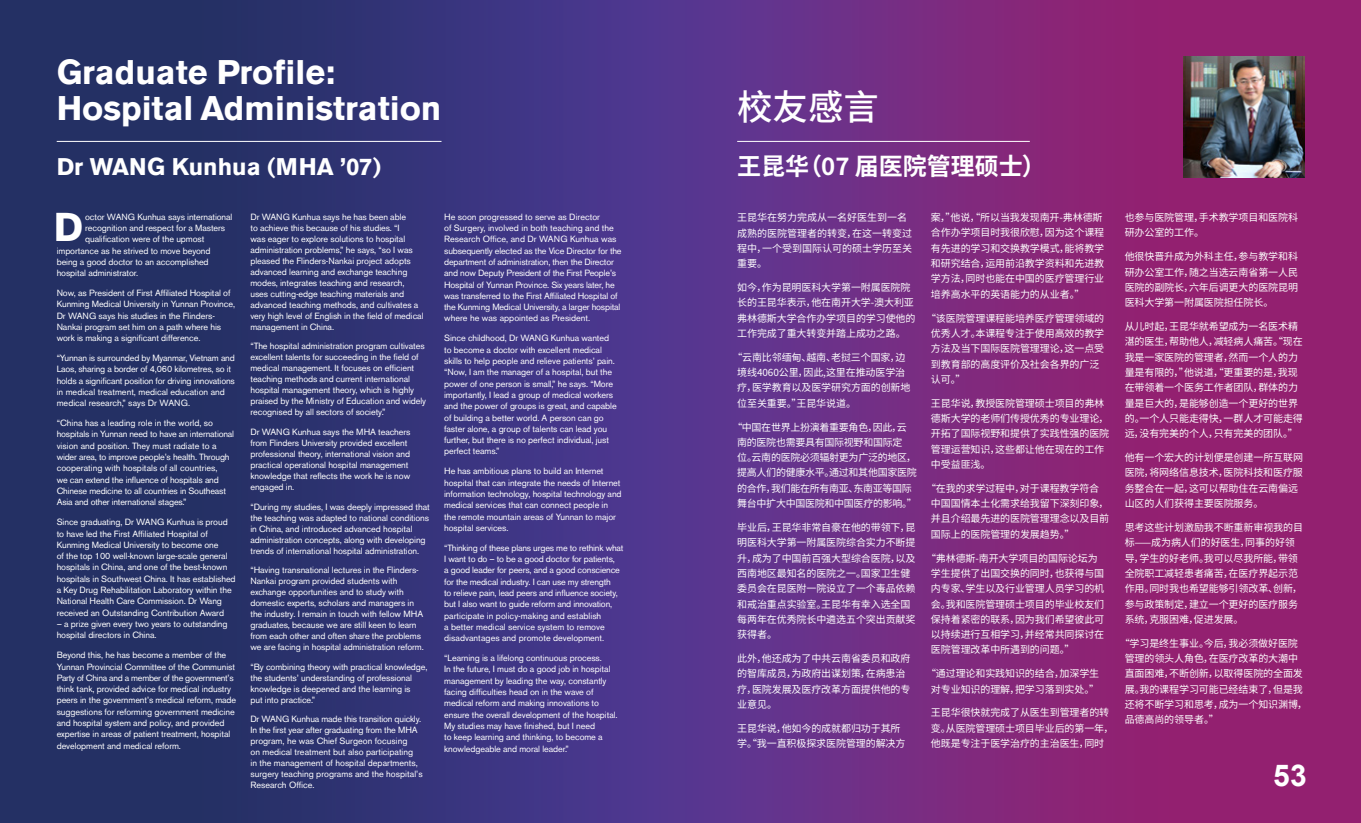
<style>
.page{position:relative;width:1361px;height:823px;background:#fff}
.page>*{position:absolute;margin:0;border:0;box-sizing:border-box;transform-origin:0 0}
.t1{font:700 40px "Akzidenz Grotesk BE";color:#fff}
.t2{font:500 35.4px "Source Han Sans CN";color:#fff}
.t3{font:700 34px/36px "Akzidenz Grotesk BE";color:#fff}
.t4{font:700 30px "Arial";color:#fff}
.t5{font:700 24px "Akzidenz Grotesk BE";color:#fff}
.t6{font:700 24px "Source Han Sans CN";color:#fff}
.t7{font:10px/15.3px "Source Han Sans CN";letter-spacing:-.01em;color:#fff}
.t8{font:10px/15.3px "Source Han Sans CN";letter-spacing:-.03em;color:#fff}
.t9{font:9px/11.3px "Akzidenz Grotesk BE";letter-spacing:-.01em;color:#fff}
</style>
<div class="page">
<img style="left:0;top:0;width:1361px;height:822px">
<hr style="left:57px;top:141px;width:384px;height:1px;background:#fff">
<img style="left:1183px;top:57px;width:121px;height:121px">
<hr style="left:737px;top:141px;width:293px;height:1px;background:#fff">
<h3 class="t3" style="left:57px;top:54px;width:386px">Graduate Profile:<br>Hospital Administration</h3>
<h3 class="t5" style="left:57px;top:153px;width:326px">Dr WANG Kunhua (MHA ’07)</h3>
<p class="t9" style="left:85px;top:211px;width:149px">octor WANG Kunhua says international</p>
<p class="t9" style="left:85px;top:222px;width:142px">recognition and respect for a Masters</p>
<p class="t9" style="left:85px;top:233px;width:121px">qualification were of the upmost</p>
<p class="t9" style="left:57px;top:244px;width:155px">importance as he strived to move beyond</p>
<p class="t9" style="left:57px;top:256px;width:153px">being a good doctor to an accomplished</p>
<p class="t9" style="left:57px;top:267px;width:83px">hospital administrator.</p>
<p class="t9" style="left:57px;top:287px;width:180px">Now, as President of First Affiliated Hospital of Kunming Medical University in Yunnan Province, Dr WANG says his studies in the Flinders-Nankai program set him on a path where his work is making a significant difference.</p>
<p class="t9" style="left:57px;top:352px;width:180px">“Yunnan is surrounded by Myanmar, Vietnam and Laos, sharing a border of 4,060 kilometres, so it holds a significant position for driving innovations in medical treatment, medical education and medical research,” says Dr WANG.</p>
<p class="t9" style="left:57px;top:417px;width:179px">“China has a leading role in the world, so hospitals in Yunnan need to have an international vision and position. They must radiate to a wider area, to improve people’s health. Through cooperating with hospitals of all countries,<br>we can extend the influence of hospitals and Chinese medicine to all countries in Southeast Asia and other international stages.”</p>
<p class="t9" style="left:57px;top:516px;width:180px">Since graduating, Dr WANG Kunhua is proud to have led the First Affiliated Hospital of Kunming Medical University to become one<br>of the top 100 well-known large-scale general hospitals in China, and one of the best-known hospitals in Southwest China. It has established a Key Drug Rehabilitation Laboratory within the National Health Care Commission. Dr Wang received an Outstanding Contribution Award</p>
<p class="t9" style="left:57px;top:618px;width:172px">– a prize given every two years to outstanding hospital directors in China.</p>
<p class="t9" style="left:57px;top:649px;width:181px">Beyond this, he has become a member of the Yunnan Provincial Committee of the Communist Party of China and a member of the government’s think tank, provided advice for medical industry peers in the government’s medical reform, made suggestions for reforming government medicine and hospital system and policy, and provided expertise in areas of patient treatment, hospital development and medical reform.</p>
<h1 class="t1" style="left:54px;top:204px;width:31px">D</h1>
<p class="t9" style="left:250px;top:211px;width:175px;line-height:11px">Dr WANG Kunhua says he has been able<br>to achieve this because of his studies. “I<br>was eager to explore solutions to hospital administration problems,” he says, “so I was pleased the Flinders-Nankai project adopts advanced learning and exchange teaching modes, integrates teaching and research, uses cutting-edge teaching materials and advanced teaching methods, and cultivates a very high level of English in the field of medical management in China.</p>
<p class="t9" style="left:250px;top:340px;width:177px;line-height:11px">“The hospital administration program cultivates excellent talents for succeeding in the field of medical management. It focuses on efficient teaching methods and current international hospital management theory, which is highly praised by the Ministry of Education and widely recognised by all sectors of society.”</p>
<p class="t9" style="left:250px;top:426px;width:162px;line-height:11px">Dr WANG Kunhua says the MHA teachers from Flinders University provided excellent professional theory, international vision and practical operational hospital management knowledge that reflects the work he is now engaged in.</p>
<p class="t9" style="left:250px;top:500px;width:181px;line-height:11px">“During my studies, I was deeply impressed that the teaching was adapted to national conditions in China, and introduced advanced hospital administration concepts, along with developing trends of international hospital administration.</p>
<p class="t9" style="left:250px;top:564px;width:175px;line-height:11px">“Having transnational lectures in the Flinders-Nankai program provided students with exchange opportunities and to study with domestic experts, scholars and managers in the industry. I remain in touch with fellow MHA graduates, because we are still keen to learn from each other and often share the problems we are facing in hospital administration reform.</p>
<p class="t9" style="left:250px;top:660px;width:179px;line-height:11px">“By combining theory with practical knowledge, the students’ understanding of professional knowledge is deepened and the learning is<br>put into practice.”</p>
<p class="t9" style="left:250px;top:713px;width:174px;line-height:11px">Dr WANG Kunhua made this transition quickly.<br>In the first year after graduating from the MHA program, he was Chief Surgeon focusing<br>on medical treatment but also participating<br>in the management of hospital departments, surgery teaching programs and the hospital’s Research Office.</p>
<p class="t9" style="left:444px;top:211px;width:179px">He soon progressed to serve as Director<br>of Surgery, involved in both teaching and the Research Office, and Dr WANG Kunhua was subsequently elected as the Vice Director for the department of administration, then the Director and now Deputy President of the First People’s Hospital of Yunnan Province. Six years later, he was transferred to the First Affiliated Hospital of the Kunming Medical University, a larger hospital where he was appointed as President.</p>
<p class="t9" style="left:444px;top:332px;width:174px">Since childhood, Dr WANG Kunhua wanted to become a doctor with excellent medical skills to help people and relieve patients’ pain. “Now, I am the manager of a hospital, but the power of one person is small,” he says. “More importantly, I lead a group of medical workers and the power of groups is great, and capable of building a better world. A person can go faster alone, a group of talents can lead you further, but there is no perfect individual, just perfect teams.”</p>
<p class="t9" style="left:444px;top:465px;width:179px">He has ambitious plans to build an Internet hospital that can integrate the needs of Internet information technology, hospital technology and medical services that can connect people in the remote mountain areas of Yunnan to major hospital services.</p>
<p class="t9" style="left:444px;top:541px;width:181px">“Thinking of these plans urges me to rethink what I want to do – to be a good doctor for patients,<br>a good leader for peers, and a good conscience for the medical industry. I can use my strength<br>to relieve pain, lead peers and influence society, but I also want to guide reform and innovation, participate in policy-making and establish<br>a better medical service system to remove disadvantages and promote development.</p>
<p class="t9" style="left:444px;top:652px;width:175px">“Learning is a lifelong continuous process.<br>In the future, I must do a good job in hospital management by leading the way, constantly facing difficulties head on in the wave of medical reform and making innovations to ensure the overall development of the hospital.<br>My studies may have finished, but I need<br>to keep learning and thinking, to become a knowledgeable and moral leader.”</p>
<h2 class="t2" style="left:737px;top:87px;width:143px">校友感言</h2>
<h3 class="t6" style="left:737px;top:153px;width:310px">王昆华（07 届医院管理硕士）</h3>
<p class="t7" style="left:737px;top:210px;width:176px">王昆华在努力完成从一名好医生到一名成熟的医院管理者的转变，在这一转变过程中，一个受到国际认可的硕士学历至关重要。</p>
<p class="t7" style="left:737px;top:280px;width:180px">如今，作为昆明医科大学第一附属医院院长的王昆华表示，他在南开大学-澳大利亚弗林德斯大学合作办学项目的学习使他的工作完成了重大转变并踏上成功之路。</p>
<p class="t7" style="left:737px;top:349px;width:175px;text-indent:-5px">“云南比邻缅甸、越南、老挝三个国家，边境线4060公里，因此,这里在推动医学治疗，医学教育以及医学研究方面的创新地位至关重要。”王昆华说道。</p>
<p class="t8" style="left:737px;top:419px;width:181px;text-indent:-5px">“中国在世界上扮演着重要角色，因此，云南的医院也需要具有国际视野和国际定<br>位。云南的医院必须辐射更为广泛的地区，提高人们的健康水平。通过和其他国家医院的合作，我们能在所有南亚、东南亚等国际舞台中扩大中国医院和中国医疗的影响。”</p>
<p class="t7" style="left:737px;top:519px;width:180px">毕业后，王昆华非常自豪在他的带领下，昆明医科大学第一附属医院综合实力不断提升，成为了中国前百强大型综合医院，以及西南地区最知名的医院之一。国家卫生健委员会在昆医附一院设立了一个毒品依赖和戒治重点实验室。王昆华有幸入选全国每两年在优秀院长中遴选五个突出贡献奖获得者。</p>
<p class="t7" style="left:737px;top:650px;width:175px">此外，他还成为了中共云南省委员和政府的智库成员，为政府出谋划策，在病患治疗，医院发展及医疗改革方面提供他的专业意见。</p>
<p class="t7" style="left:737px;top:720px;width:170px">王昆华说，他如今的成就都归功于其所学。“我一直积极探求医院管理的解决方</p>
<p class="t7" style="left:931px;top:210px;width:175px">案，”他说，“所以当我发现南开-弗林德斯合作办学项目时我很欣慰，因为这个课程有先进的学习和交换教学模式，能将教学和研究结合，运用前沿教学资料和先进教学方法，同时也能在中国的医疗管理行业培养高水平的英语能力的从业者。”</p>
<p class="t7" style="left:931px;top:310px;width:175px;text-indent:-5px">“该医院管理课程能培养医疗管理领域的优秀人才。本课程专注于使用高效的教学方法及当下国际医院管理理论，这一点受到教育部的高度评价及社会各界的广泛认可。”</p>
<p class="t7" style="left:931px;top:395px;width:180px">王昆华说，教授医院管理硕士项目的弗林德斯大学的老师们传授优秀的专业理论，开拓了国际视野和提供了实践性强的医院管理运营知识，这些都让他在现在的工作中受益匪浅。</p>
<p class="t7" style="left:931px;top:480px;width:180px;text-indent:-5px">“在我的求学过程中，对于课程教学符合中国国情本土化需求给我留下深刻印象，并且介绍最先进的医院管理理念以及目前国际上的医院管理的发展趋势。”</p>
<p class="t7" style="left:931px;top:550px;width:175px;text-indent:-5px">“弗林德斯-南开大学项目的国际论坛为学生提供了出国交换的同时，也获得与国内专家、学生以及行业管理人员学习的机会。我和医院管理硕士项目的毕业校友们保持着紧密的联系，因为我们希望彼此可以持续进行互相学习，并经常共同探讨在医院管理改革中所遇到的问题。”</p>
<p class="t7" style="left:926px;top:665px;width:175px;text-align:center">“通过理论和实践知识的结合，加深学生对专业知识的理解，把学习落到实处。”</p>
<p class="t7" style="left:931px;top:705px;width:184px">王昆华很快就完成了从医生到管理者的转变。从医院管理硕士项目毕业后的第一年，他既是专注于医学治疗的主治医生，同时</p>
<p class="t7" style="left:1124px;top:210px;width:175px">也参与医院管理，手术教学项目和医院科研办公室的工作。</p>
<p class="t7" style="left:1124px;top:249px;width:175px;text-align:justify">他很快晋升成为外科主任，参与教学和科研办公室工作，随之当选云南省第一人民医院的副院长，六年后调更大的医院昆明医科大学第一附属医院担任院长。</p>
<p class="t7" style="left:1124px;top:319px;width:180px">从儿时起，王昆华就希望成为一名医术精湛的医生，帮助他人，减轻病人痛苦。“现在我是一家医院的管理者，然而一个人的力量是有限的，”他说道，“更重要的是，我现在带领着一个医务工作者团队，群体的力量是巨大的，是能够创造一个更好的世界的。一个人只能走得快，一群人才可能走得远，没有完美的个人，只有完美的团队。”</p>
<p class="t7" style="left:1124px;top:449px;width:180px">他有一个宏大的计划便是创建一所互联网医院，将网络信息技术，医院科技和医疗服务整合在一起，这可以帮助住在云南偏远山区的人们获得主要医院服务。</p>
<p class="t7" style="left:1124px;top:519px;width:180px">思考这些计划激励我不断重新审视我的目标——成为病人们的好医生，同事的好领导，学生的好老师。我可以尽我所能，带领全院职工减轻患者痛苦，在医疗界起示范作用。同时我也希望能够引领改革、创新，参与政策制定，建立一个更好的医疗服务系统，克服困难，促进发展。</p>
<p class="t7" style="left:1124px;top:635px;width:184px;text-indent:-5px">“学习是终生事业。今后，我必须做好医院管理的领头人角色，在医疗改革的大潮中直面困难，不断创新，以取得医院的全面发展。我的课程学习可能已经结束了，但是我还将不断学习和思考，成为一个知识渊博，品德高尚的领导者。”</p>
<h3 class="t4" style="left:1273px;top:755px;width:35px">53</h3>
</div>
